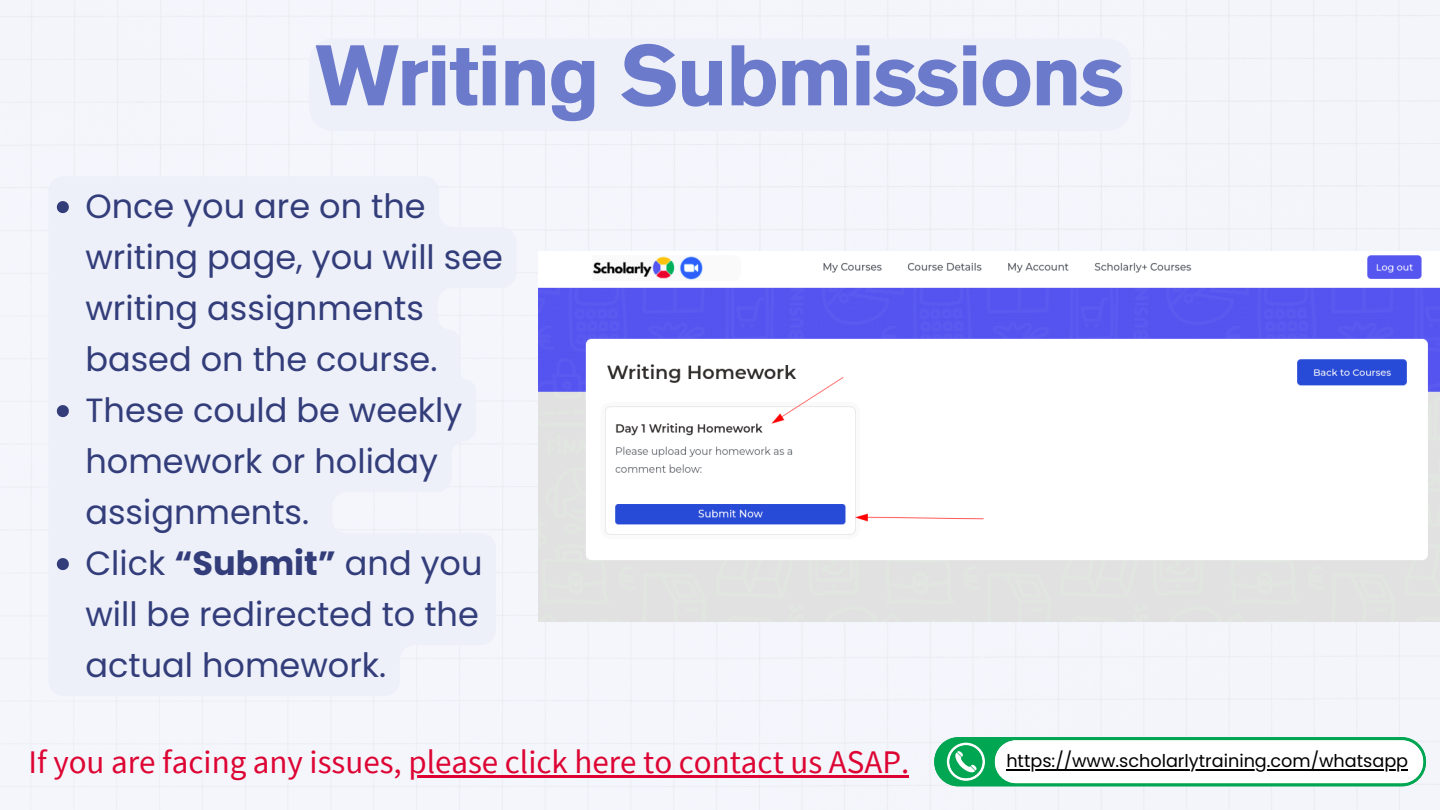
<style>
.page{position:relative;width:1440px;height:810px;background:#f3f6fb}
.page>*{position:absolute;margin:0;border:0;box-sizing:border-box;transform-origin:0 0}
.t1{font:700 85px "Akzidenz Grotesk Pro";letter-spacing:-.025em;color:#6b7acb}
.t2{font:33.6px/51px "Poppins";color:#323d7a}
.t3{font:33px "Source Sans Pro";color:#dd0433}
.t4{font:17.6px "Poppins";color:#000}
.s1{font-weight:700}
</style>
<div class="page">
<svg style="left:934px;top:737px;width:492px;height:49px"></svg>
<hr style="left:1006px;top:769px;width:402px;height:2px;background:#000">
<hr style="left:408px;top:775px;width:501px;height:3px;background:#dd0433">
<img style="left:539px;top:252px;width:901px;height:369px">
<div style="left:309px;top:39px;width:822px;height:92px;background:#edeff9"></div>
<div style="left:48px;top:176px;width:468px;height:520px;background:#edeff9"></div>
<svg style="left:57px;top:201px;width:12px;height:12px"></svg>
<svg style="left:57px;top:405px;width:12px;height:12px"></svg>
<svg style="left:57px;top:558px;width:12px;height:12px"></svg>
<p class="t1" style="left:316px;top:42px;width:810px">Writing Submissions</p>
<p class="t2" style="left:85px;top:181px;width:419px">Once you are on the writing page, you will see writing assignments based on the course.</p>
<p class="t2" style="left:85px;top:385px;width:379px">These could be weekly homework or holiday assignments.</p>
<h2 class="t2" style="left:85px;top:538px;width:399px;text-align:justify">Click <span class="s1">“Submit”</span> and you will be redirected to the actual homework.</h2>
<h1 class="t3" style="left:28px;top:740px;width:882px">If you are facing any issues, please click here to contact us ASAP.</h1>
<p class="t4" style="left:1006px;top:749px;width:403px">https://www.scholarlytraining.com/whatsapp</p>
</div>
